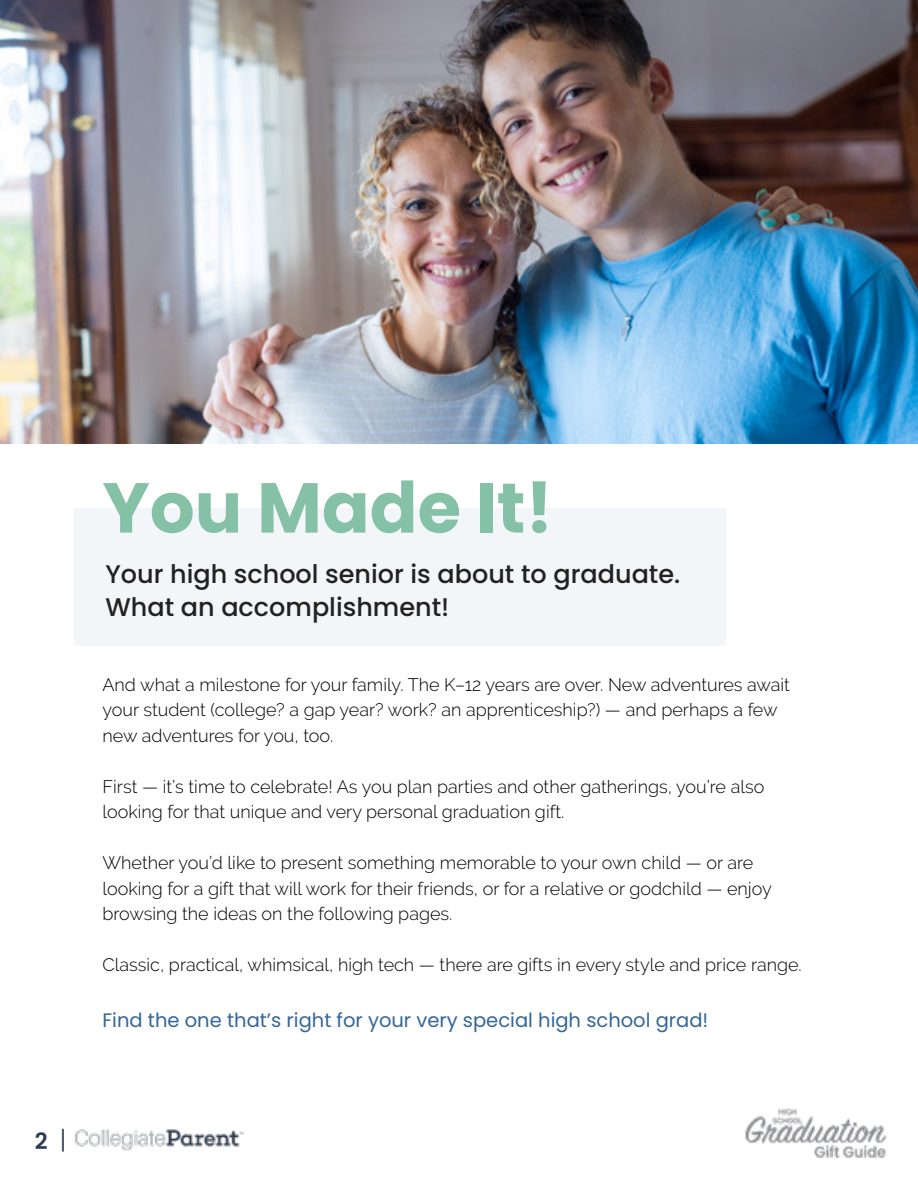
<style>
.page{position:relative;width:918px;height:1188px;background:#fff}
.page>*{position:absolute;margin:0;border:0;box-sizing:border-box;transform-origin:0 0}
.t1{font:700 70.5px "Poppins";color:#85c1a7}
.t2{font:500 25.5px/33px "Poppins";color:#222223}
.t3{font:600 22.5px "Poppins";color:#2e3c4f}
.t4{font:19.5px "Poppins";color:#33669a}
.t5{font:300 18px/25.5px "Raleway";color:#000}
.s1{font-weight:300;font-size:25.5px}
</style>
<div class="page">
<img style="left:75px;top:1129px;width:168px;height:22px">
<img style="left:745px;top:1108px;width:142px;height:50px">
<div style="left:75px;top:508px;width:651px;height:138px;background:#f3f6f9"></div>
<img style="left:0;top:0;width:918px;height:443px">
<h1 class="t1" style="left:102px;top:467px;width:452px">You Made It!</h1>
<h2 class="t2" style="left:105px;top:558px;width:576px">Your high school senior is about to graduate.<br>What an accomplishment!</h2>
<p class="t5" style="left:102px;top:671px;width:689px">And what a milestone for your family. The K–12 years are over. New adventures await your student (college? a gap year? work? an apprenticeship?) — and perhaps a few new adventures for you, too.</p>
<p class="t5" style="left:102px;top:773px;width:663px">First — it’s time to celebrate! As you plan parties and other gatherings, you’re also looking for that unique and very personal graduation gift.</p>
<p class="t5" style="left:102px;top:850px;width:671px">Whether you’d like to present something memorable to your own child — or are looking for a gift that will work for their friends, or for a relative or godchild — enjoy browsing the ideas on the following pages.</p>
<p class="t5" style="left:102px;top:952px;width:701px">Classic, practical, whimsical, high tech — there are gifts in every style and price range.</p>
<p class="t4" style="left:102px;top:1008px;width:607px">Find the one that’s right for your very special high school grad!</p>
<p class="t3" style="left:35px;top:1128px;width:33px">2 <span class="s1">|</span></p>
</div>
